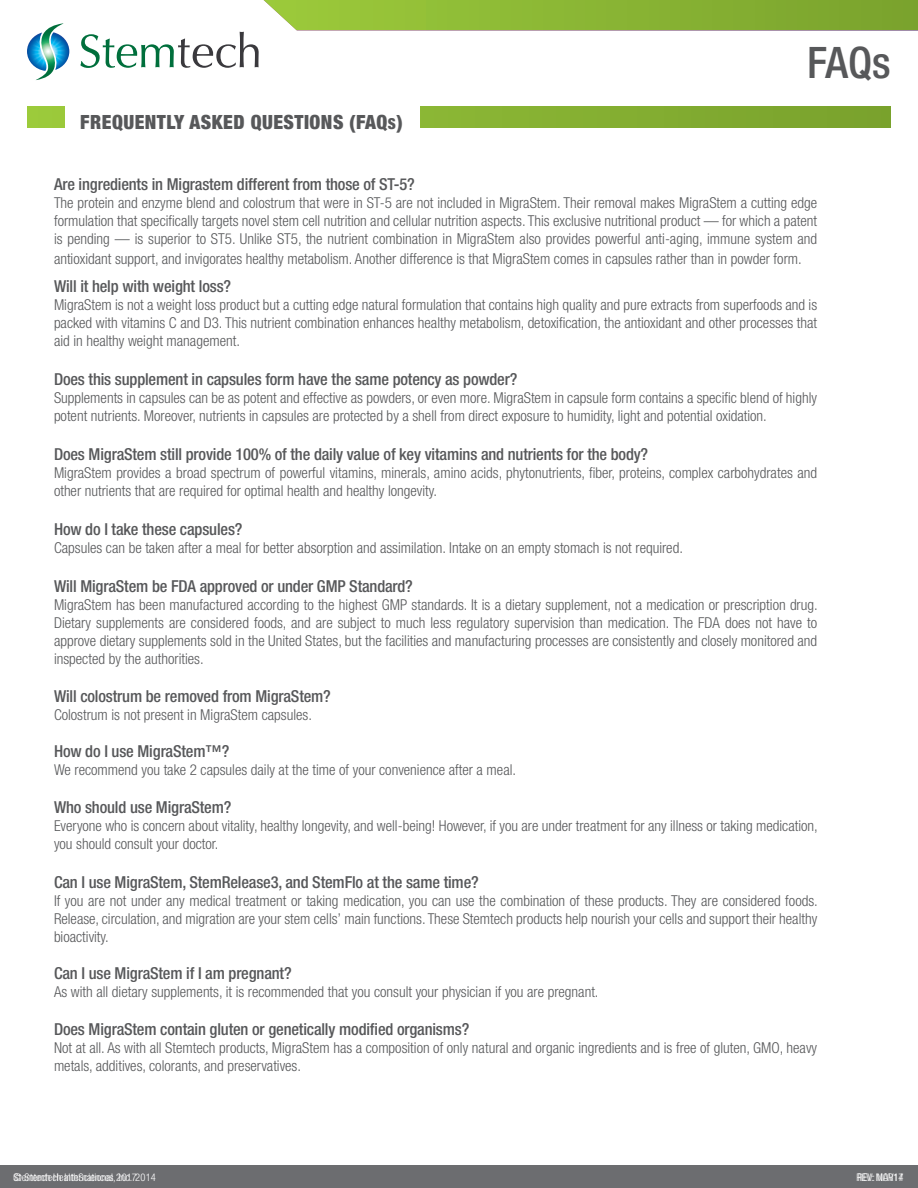
<style>
.page{position:relative;width:918px;height:1188px;background:#fff}
.page>*{position:absolute;margin:0;border:0;box-sizing:border-box;transform-origin:0 0}
.t1{font:500 condensed 43.5px "Helvetica Neue";color:#57585a}
.t2{font:900 condensed 19.5px "Helvetica Neue";letter-spacing:.025em;color:#57585a}
.t3{font:500 condensed 16.5px "Helvetica Neue";letter-spacing:-.01em;color:#57585a}
.t4{font:300 condensed 15px/18px "Helvetica Neue";color:#57585a;text-align:justify}
.t5{font:300 condensed 10.5px "Helvetica Neue";letter-spacing:.02em;color:#fff}
.t6{font:300 condensed 10.5px "Helvetica Neue";color:#fff}
.s1{font-size:15px}
.s2{font-style:inherit}
</style>
<div class="page">
<svg style="left:80px;top:0;width:838px;height:68px"></svg>
<svg style="left:27px;top:23px;width:42px;height:57px"></svg>
<div style="left:0;top:1165px;width:918px;height:23px;background:#6c6d70"></div>
<svg style="left:27px;top:107px;width:864px;height:21px;background:#84ae32"></svg>
<div style="left:66px;top:103px;width:354px;height:30px;background:#fff"></div>
<p class="t2" style="left:80px;top:106px;width:324px">FREQUENTLY ASKED QUESTIONS (FAQ<span class="s1">S</span><span class="s2">)</span></p>
<h1 class="t1" style="left:807px;top:36px;width:85px">FAQs</h1>
<p class="t3" style="left:54px;top:175px;width:362px">Are ingredients in Migrastem different from those of ST-5?</p>
<p class="t4" style="left:54px;top:194px;width:765px">The protein and enzyme blend and colostrum that were in ST-5 are not included in MigraStem. Their removal makes MigraStem a cutting edge formulation that specifically targets novel stem cell nutrition and cellular nutrition aspects. This exclusive nutritional product — for which a patent is pending — is superior to ST5. Unlike ST5, the nutrient combination in MigraStem also provides powerful anti-aging, immune system and</p>
<p class="t4" style="left:54px;top:249px;width:749px">antioxidant support, and invigorates healthy metabolism. Another difference is that MigraStem comes in capsules rather than in powder form.</p>
<p class="t3" style="left:54px;top:277px;width:179px">Will it help with weight loss?</p>
<p class="t4" style="left:54px;top:296px;width:765px">MigraStem is not a weight loss product but a cutting edge natural formulation that contains high quality and pure extracts from superfoods and is packed with vitamins C and D3. This nutrient combination enhances healthy metabolism, detoxification, the antioxidant and other processes that aid in healthy weight management.</p>
<p class="t3" style="left:54px;top:370px;width:465px">Does this supplement in capsules form have the same potency as powder?</p>
<p class="t4" style="left:54px;top:389px;width:765px">Supplements in capsules can be as potent and effective as powders, or even more. MigraStem in capsule form contains a specific blend of highly potent nutrients. Moreover, nutrients in capsules are protected by a shell from direct exposure to humidity, light and potential oxidation.</p>
<p class="t3" style="left:54px;top:445px;width:596px">Does MigraStem still provide 100% of the daily value of key vitamins and nutrients for the body?</p>
<p class="t4" style="left:54px;top:464px;width:765px">MigraStem provides a broad spectrum of powerful vitamins, minerals, amino acids, phytonutrients, fiber, proteins, complex carbohydrates and other nutrients that are required for optimal health and healthy longevity.</p>
<p class="t3" style="left:54px;top:520px;width:190px">How do I take these capsules?</p>
<p class="t4" style="left:54px;top:539px;width:630px">Capsules can be taken after a meal for better absorption and assimilation. Intake on an empty stomach is not required.</p>
<p class="t3" style="left:54px;top:577px;width:360px">Will MigraStem be FDA approved or under GMP Standard?</p>
<p class="t4" style="left:54px;top:596px;width:765px">MigraStem has been manufactured according to the highest GMP standards. It is a dietary supplement, not a medication or prescription drug.<br>Dietary supplements are considered foods, and are subject to much less regulatory supervision than medication. The FDA does not have to approve dietary supplements sold in the United States, but the facilities and manufacturing processes are consistently and closely monitored and inspected by the authorities.</p>
<p class="t3" style="left:54px;top:686px;width:278px">Will colostrum be removed from MigraStem?</p>
<p class="t4" style="left:54px;top:705px;width:260px">Colostrum is not present in MigraStem capsules.</p>
<p class="t3" style="left:54px;top:742px;width:177px">How do I use MigraStem™?</p>
<p class="t4" style="left:54px;top:761px;width:464px">We recommend you take 2 capsules daily at the time of your convenience after a meal.</p>
<p class="t3" style="left:54px;top:797px;width:179px">Who should use MigraStem?</p>
<p class="t4" style="left:54px;top:816px;width:765px">Everyone who is concern about vitality, healthy longevity, and well-being! However, if you are under treatment for any illness or taking medication, you should consult your doctor.</p>
<p class="t3" style="left:54px;top:872px;width:426px">Can I use MigraStem, StemRelease3, and StemFlo at the same time?</p>
<p class="t4" style="left:54px;top:891px;width:765px">If you are not under any medical treatment or taking medication, you can use the combination of these products. They are considered foods.<br>Release, circulation, and migration are your stem cells’ main functions. These Stemtech products help nourish your cells and support their healthy bioactivity.</p>
<p class="t3" style="left:54px;top:964px;width:239px">Can I use MigraStem if I am pregnant?</p>
<p class="t4" style="left:54px;top:983px;width:546px">As with all dietary supplements, it is recommended that you consult your physician if you are pregnant.</p>
<p class="t3" style="left:54px;top:1019px;width:417px">Does MigraStem contain gluten or genetically modified organisms?</p>
<p class="t4" style="left:54px;top:1038px;width:765px">Not at all. As with all Stemtech products, MigraStem has a composition of only natural and organic ingredients and is free of gluten, GMO, heavy metals, additives, colorants, and preservatives.</p>
<p class="t5" style="left:14px;top:1171px;width:125px">Stemtech HealthSciences 2017</p>
<p class="t5" style="left:857px;top:1171px;width:49px">REV: MAR 7</p>
<p class="t5" style="left:14px;top:1171px;width:144px">© Stemtech In ernational, Inc. 2014</p>
<p class="t6" style="left:858px;top:1171px;width:47px">REV: NOV14</p>
</div>
